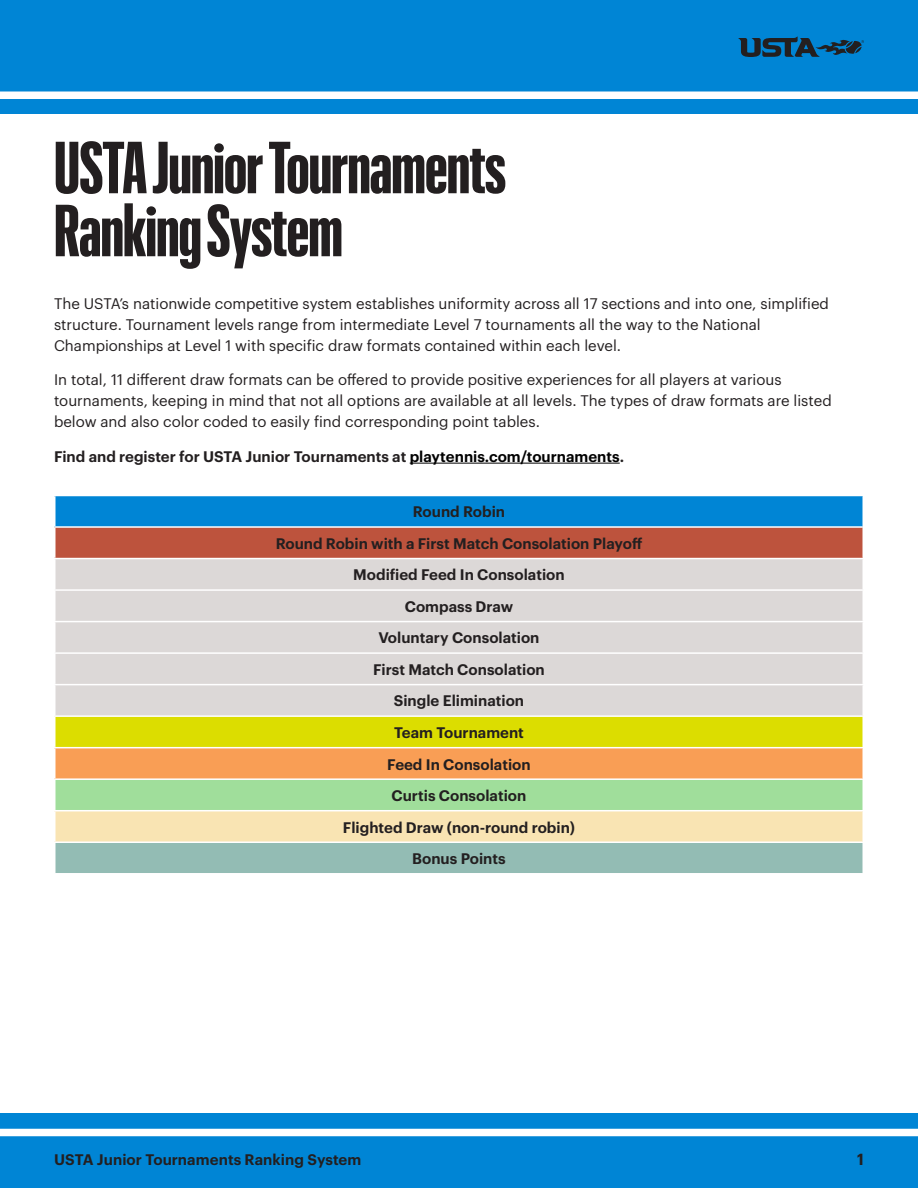
<style>
.page{position:relative;width:918px;height:1188px;background:#fff}
.page>*{position:absolute;margin:0;border:0;box-sizing:border-box;transform-origin:0 0}
.t1{font:700 72px/63px "Graphik XX Cond";letter-spacing:-.01em;color:#231f20}
.t2{font:600 15.75px "Graphik";color:#231f20}
.Body{font:15px/21px "Graphik";color:#231f20}
.Body-2{font:600 15px "Graphik";color:#231f20}
.s1{color:#000}
</style>
<div class="page">
<div style="left:0;top:1114px;width:918px;height:74px;background:#0085d5"></div>
<div style="left:0;top:1129px;width:918px;height:7px;background:#fff"></div>
<div style="left:0;top:0;width:918px;height:114px;background:#0085d5"></div>
<div style="left:0;top:92px;width:918px;height:7px;background:#fff"></div>
<svg style="left:738px;top:36px;width:126px;height:21px"></svg>
<hr style="left:410px;top:463px;width:210px;height:1px;background:#000">
<div style="left:55px;top:495px;width:808px;height:32px;background:#0085d5"></div>
<div style="left:55px;top:527px;width:808px;height:32px;background:#bd533d"></div>
<div style="left:56px;top:559px;width:806px;height:156px;background:#dcd8d7"></div>
<div style="left:55px;top:716px;width:808px;height:32px;background:#dcdd00"></div>
<div style="left:55px;top:748px;width:808px;height:31px;background:#f99e55"></div>
<div style="left:55px;top:779px;width:808px;height:32px;background:#a0de9b"></div>
<div style="left:55px;top:811px;width:808px;height:31px;background:#f9e4b3"></div>
<div style="left:55px;top:842px;width:808px;height:32px;background:#93bcb4"></div>
<hr style="left:54px;top:495px;width:810px;height:1px;background:#fff">
<hr style="left:54px;top:496px;width:2px;height:30px;background:#fff">
<hr style="left:862px;top:496px;width:2px;height:30px;background:#fff">
<hr style="left:54px;top:526px;width:810px;height:2px;background:#fff">
<hr style="left:54px;top:528px;width:2px;height:30px;background:#fff">
<hr style="left:862px;top:528px;width:2px;height:30px;background:#fff">
<hr style="left:54px;top:558px;width:810px;height:1px;background:#fff">
<hr style="left:54px;top:589px;width:810px;height:2px;background:#fff">
<hr style="left:54px;top:621px;width:810px;height:1px;background:#fff">
<hr style="left:54px;top:652px;width:810px;height:2px;background:#fff">
<hr style="left:54px;top:684px;width:810px;height:1px;background:#fff">
<hr style="left:54px;top:715px;width:810px;height:2px;background:#fff">
<hr style="left:54px;top:717px;width:2px;height:30px;background:#fff">
<hr style="left:862px;top:717px;width:2px;height:30px;background:#fff">
<hr style="left:54px;top:747px;width:810px;height:1px;background:#fff">
<hr style="left:54px;top:748px;width:2px;height:30px;background:#fff">
<hr style="left:862px;top:748px;width:2px;height:30px;background:#fff">
<hr style="left:54px;top:778px;width:810px;height:2px;background:#fff">
<hr style="left:54px;top:780px;width:2px;height:30px;background:#fff">
<hr style="left:862px;top:780px;width:2px;height:30px;background:#fff">
<hr style="left:54px;top:810px;width:810px;height:1px;background:#fff">
<hr style="left:54px;top:811px;width:2px;height:31px;background:#fff">
<hr style="left:862px;top:811px;width:2px;height:31px;background:#fff">
<hr style="left:54px;top:842px;width:810px;height:1px;background:#fff">
<hr style="left:54px;top:843px;width:2px;height:30px;background:#fff">
<hr style="left:862px;top:843px;width:2px;height:30px;background:#fff">
<hr style="left:54px;top:873px;width:810px;height:2px;background:#fff">
<p class="t1" style="left:54px;top:132px;width:454px">USTA Junior Tournaments<br>Ranking System</p>
<p class="Body" style="left:54px;top:292px;width:776px">The USTA’s nationwide competitive system establishes uniformity across all 17 sections and into one, simplified structure. Tournament levels range from intermediate Level 7 tournaments all the way to the National<br>Championships at Level 1 with specific draw formats contained within each level.</p>
<p class="Body" style="left:54px;top:368px;width:779px">In total, 11 different draw formats can be offered to provide positive experiences for all players at various tournaments, keeping in mind that not all options are available at all levels. The types of draw formats are listed below and also color coded to easily find corresponding point tables.</p>
<p class="Body-2" style="left:54px;top:445px;width:572px">Find and register for USTA Junior Tournaments at <span class="s1">playtennis.com/tournaments</span>.</p>
<p class="Body-2" style="left:413px;top:500px;width:94px">Round Robin</p>
<p class="Body-2" style="left:276px;top:532px;width:368px">Round Robin with a First Match Consolation Playoff</p>
<p class="Body-2" style="left:353px;top:563px;width:213px">Modified Feed In Consolation</p>
<p class="Body-2" style="left:405px;top:595px;width:110px">Compass Draw</p>
<p class="Body-2" style="left:378px;top:626px;width:163px">Voluntary Consolation</p>
<p class="Body-2" style="left:373px;top:658px;width:173px">First Match Consolation</p>
<p class="Body-2" style="left:394px;top:690px;width:132px">Single Elimination</p>
<p class="Body-2" style="left:394px;top:721px;width:131px">Team Tournament</p>
<p class="Body-2" style="left:387px;top:753px;width:145px">Feed In Consolation</p>
<p class="Body-2" style="left:392px;top:784px;width:136px">Curtis Consolation</p>
<p class="Body-2" style="left:343px;top:816px;width:234px">Flighted Draw (non-round robin)</p>
<p class="Body-2" style="left:412px;top:847px;width:95px">Bonus Points</p>
<p class="Body-2" style="left:54px;top:1148px;width:309px">USTA Junior Tournaments Ranking System</p>
<p class="t2" style="left:857px;top:1148px;width:8px">1</p>
</div>
